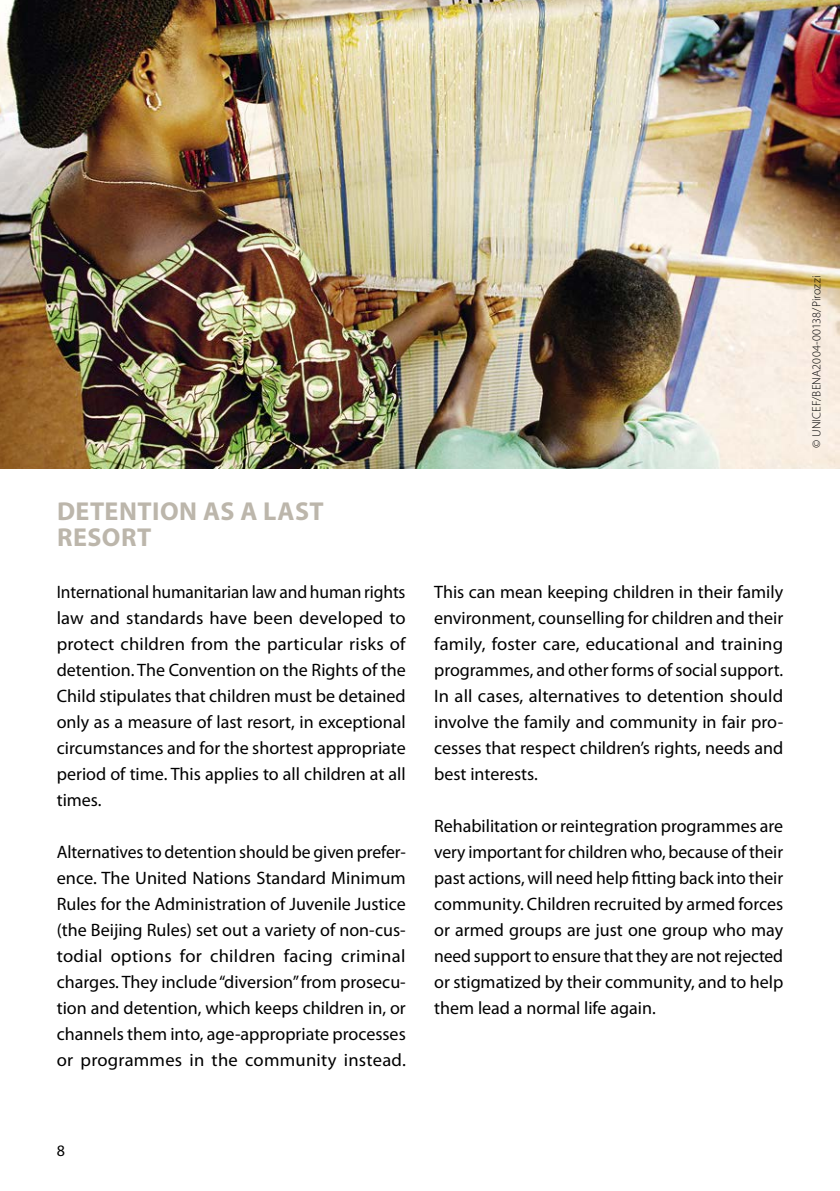
<style>
.page{position:relative;width:840px;height:1191px;background:#fff}
.page>*{position:absolute;margin:0;border:0;box-sizing:border-box;transform-origin:0 0}
.t1{font:700 26px/26px "Myriad Pro";letter-spacing:.02em;color:#bcb6ab}
.t2{font:18px/26px "Myriad Pro";color:#000;text-align:justify}
.t3{font:16px "Myriad Pro";color:#000}
.t4{font:300 12px "Myriad Pro";letter-spacing:.01em;color:#000}
</style>
<div class="page">
<img style="left:0;top:0;width:839px;height:468px">
<h1 class="t1" style="left:57px;top:499px;width:268px">DETENTION AS A LAST<br>RESORT</h1>
<p class="t2" style="left:57px;top:579px;width:350px">International humanitarian law and human rights law and standards have been developed to protect children from the particular risks of detention. The Convention on the Rights of the Child stipulates that children must be detained only as a measure of last resort, in exceptional circumstances and for the shortest appropriate period of time. This applies to all children at all times.</p>
<p class="t2" style="left:57px;top:839px;width:350px">Alternatives to detention should be given prefer&shy;ence. The United Nations Standard Minimum Rules for the Administration of Juvenile Justice (the Beijing Rules) set out a variety of non-cus&shy;todial options for children facing criminal charges. They include “diversion” from prosecu&shy;tion and detention, which keeps children in, or channels them into, age-appropriate processes or programmes in the community instead.</p>
<p class="t2" style="left:434px;top:579px;width:350px">This can mean keeping children in their family environment, counselling for children and their family, foster care, educational and training programmes, and other forms of social support.<br>In all cases, alternatives to detention should involve the family and community in fair pro&shy;cesses that respect children’s rights, needs and best interests.</p>
<p class="t2" style="left:434px;top:813px;width:350px">Rehabilitation or reintegration programmes are very important for children who, because of their past actions, will need help fitting back into their community. Children recruited by armed forces or armed groups are just one group who may need support to ensure that they are not rejected or stigmatized by their community, and to help them lead a normal life again.</p>
<p class="t4" style="left:808px;top:448px;width:174px;rotate:-90deg">© UNICEF/BENA2004-00138/Pirozzi</p>
<p class="t3" style="left:57px;top:1142px;width:10px">8</p>
</div>
